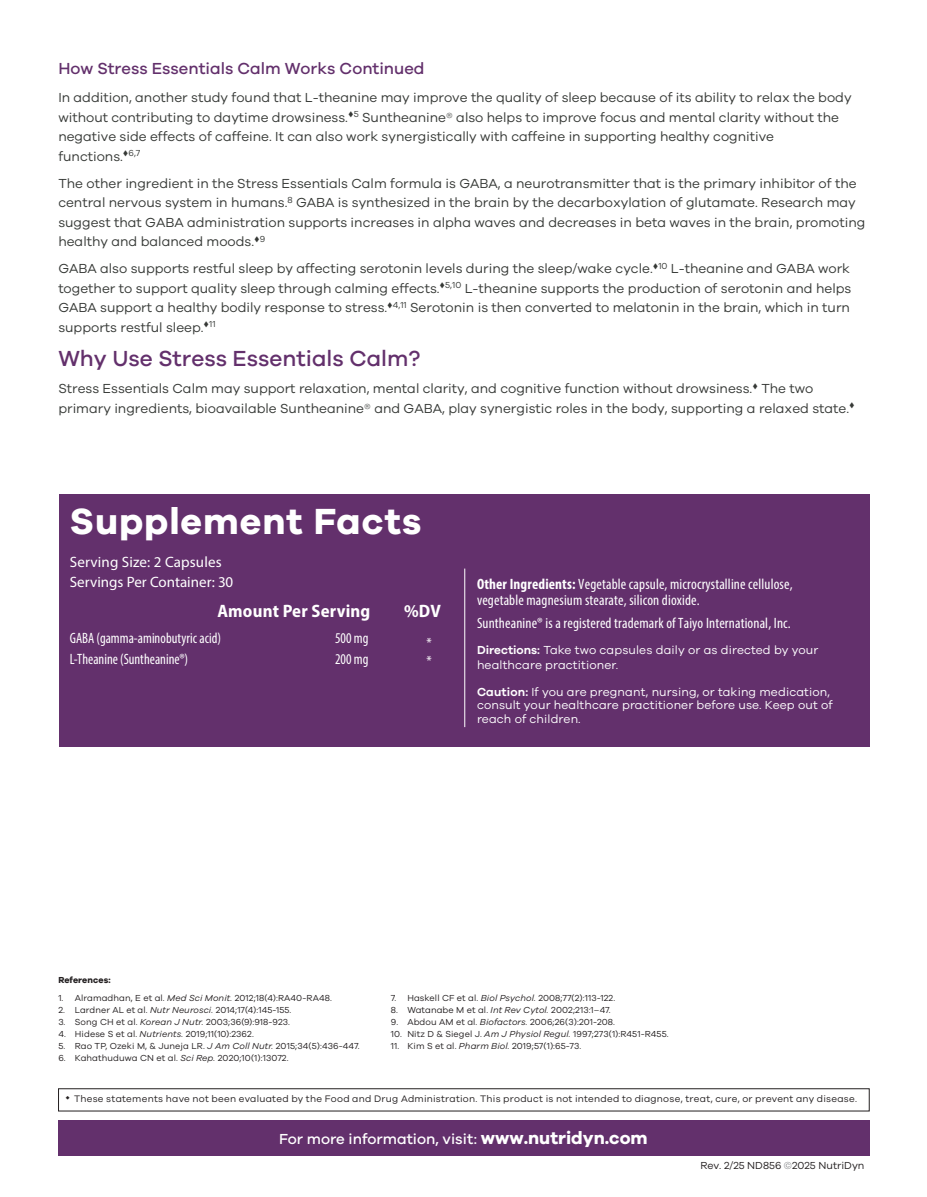
<style>
.page{position:relative;width:927px;height:1197px;background:#fff}
.page>*{position:absolute;margin:0;border:0;box-sizing:border-box;transform-origin:0 0}
.t1{font:700 37.5px "Galano Grotesque";letter-spacing:.025em;color:#fff}
.t2{font:500 22.5px "Galano Grotesque";color:#63306c}
.t3{font:700 semi-condensed 18px "Myriad Pro";letter-spacing:.01em;color:#fff}
.t4{font:500 16.5px "Galano Grotesque";color:#63306c}
.t5{font:condensed 15px/16.5px "Myriad Pro";letter-spacing:.01em;color:#fff}
.t6{font:condensed 15px "Myriad Pro";letter-spacing:.01em;color:#fff;scale:.95 1}
.t7{font:15px "Myriad Pro";letter-spacing:.005em;color:#fff}
.t8{font:500 15px "Galano Grotesque";color:#fff}
.t9{font:13.5px/19.5px "Galano Grotesque";color:#363936}
.t10{font:12px/13.5px "Galano Grotesque";letter-spacing:.01em;color:#fff}
.t11{font:10.5px "Galano Grotesque";color:#231f20}
.t12{font:9.75px "Galano Grotesque";letter-spacing:.025em;color:#231f20}
.t13{font:9px "Galano Grotesque";letter-spacing:.01em;color:#231f20}
.t14{font:700 9px "Galano Grotesque";letter-spacing:.01em;color:#231f20}
.s1{font-weight:700}
.s2{font-weight:600}
.s3{font-style:italic}
.s4{font-weight:700;font-size:18px}
.s5{color:#808285}
</style>
<div class="page">
<div style="left:58px;top:1120px;width:811px;height:36px;background:#63306c"></div>
<div style="left:59px;top:494px;width:810px;height:252px;background:#63306c"></div>
<hr style="left:464px;top:568px;width:1px;height:159px;background:#fff">
<div style="left:58px;top:1088px;width:811px;height:23px;border:1px solid #231f20"></div>
<p class="t4" style="left:58px;top:58px;width:368px">How Stress Essentials Calm Works Continued</p>
<p class="t9" style="left:58px;top:87px;width:795px">In addition, another study found that L-theanine may improve the quality of sleep because of its ability to relax the body without contributing to daytime drowsiness.▼<sup>5</sup> Suntheanine® also helps to improve focus and mental clarity without the negative side effects of caffeine. It can also work synergistically with caffeine in supporting healthy cognitive functions.▼<sup>6,7</sup></p>
<p class="t9" style="left:58px;top:173px;width:808px">The other ingredient in the Stress Essentials Calm formula is GABA, a neurotransmitter that is the primary inhibitor of the central nervous system in humans.<sup>8</sup> GABA is synthesized in the brain by the decarboxylation of glutamate. Research may suggest that GABA administration supports increases in alpha waves and decreases in beta waves in the brain, promoting healthy and balanced moods.▼<sup>9</sup></p>
<p class="t9" style="left:58px;top:258px;width:794px;text-align:justify">GABA also supports restful sleep by affecting serotonin levels during the sleep/wake cycle.▼<sup>10</sup> L-theanine and GABA work together to support quality sleep through calming effects.▼<sup>5,10</sup> L-theanine supports the production of serotonin and helps GABA support a healthy bodily response to stress.▼<sup>4,11</sup> Serotonin is then converted to melatonin in the brain, which in turn supports restful sleep.▼<sup>11</sup></p>
<p class="t2" style="left:58px;top:345px;width:363px">Why Use Stress Essentials Calm?</p>
<p class="t9" style="left:58px;top:378px;width:798px">Stress Essentials Calm may support relaxation, mental clarity, and cognitive function without drowsiness.▼ The two primary ingredients, bioavailable Suntheanine® and GABA, play synergistic roles in the body, supporting a relaxed state.▼</p>
<p class="t1" style="left:70px;top:498px;width:353px">Supplement Facts</p>
<p class="t7" style="left:70px;top:553px;width:153px">Serving Size: 2 Capsules</p>
<p class="t7" style="left:70px;top:572px;width:165px">Servings Per Container: 30</p>
<p class="t3" style="left:217px;top:600px;width:154px">Amount Per Serving</p>
<p class="t3" style="left:404px;top:600px;width:38px">%DV</p>
<p class="t6" style="left:70px;top:629px;width:161px">GABA (gamma-aminobutyric acid)</p>
<p class="t6" style="left:70px;top:650px;width:126px">L-Theanine (Suntheanine®)</p>
<p class="t6" style="left:335px;top:629px;width:37px">500 mg</p>
<p class="t6" style="left:335px;top:650px;width:37px">200 mg</p>
<p class="t6" style="left:426px;top:634px;width:7px">*</p>
<p class="t6" style="left:426px;top:652px;width:7px">*</p>
<p class="t5" style="left:477px;top:575px;width:317px"><span class="s1">Other Ingredients:</span> Vegetable capsule, microcrystalline cellulose, vegetable magnesium stearate, silicon dioxide.</p>
<p class="t5" style="left:477px;top:615px;width:315px">Suntheanine® is a registered trademark of Taiyo International, Inc.</p>
<p class="t10" style="left:477px;top:642px;width:343px;line-height:15px"><span class="s2">Directions:</span> Take two capsules daily or as directed by your healthcare practitioner.</p>
<p class="t10" style="left:477px;top:685px;width:357px"><span class="s2">Caution:</span> If you are pregnant, nursing, or taking medication, consult your healthcare practitioner before use. Keep out of reach of children.</p>
<p class="t14" style="left:58px;top:974px;width:54px">References:</p>
<p class="t13" style="left:58px;top:993px;width:275px">1. Alramadhan, E et al. <span class="s3">Med Sci Monit.</span> 2012;18(4):RA40-RA48.</p>
<p class="t13" style="left:58px;top:1005px;width:234px">2. Lardner AL et al. <span class="s3">Nutr Neurosci.</span> 2014;17(4):145-155.</p>
<p class="t13" style="left:58px;top:1017px;width:233px">3. Song CH et al. <span class="s3">Korean J Nutr.</span> 2003;36(9):918-923.</p>
<p class="t13" style="left:58px;top:1029px;width:197px">4. Hidese S et al. <span class="s3">Nutrients.</span> 2019;11(10):2362.</p>
<p class="t13" style="left:58px;top:1041px;width:303px">5. Rao TP, Ozeki M, &amp; Juneja LR. <span class="s3">J Am Coll Nutr.</span> 2015;34(5):436-447.</p>
<p class="t13" style="left:58px;top:1053px;width:232px">6. Kahathuduwa CN et al. <span class="s3">Sci Rep.</span> 2020;10(1):13072.</p>
<p class="t13" style="left:391px;top:993px;width:226px">7. Haskell CF et al. <span class="s3">Biol Psychol.</span> 2008;77(2):113-122.</p>
<p class="t13" style="left:391px;top:1005px;width:221px">8. Watanabe M et al. <span class="s3">Int Rev Cytol.</span> 2002;213:1–47.</p>
<p class="t13" style="left:391px;top:1017px;width:226px">9. Abdou AM et al. <span class="s3">Biofactors.</span> 2006;26(3):201-208.</p>
<p class="t13" style="left:391px;top:1029px;width:279px">10. Nitz D &amp; Siegel J. <span class="s3">Am J Physiol Regul.</span> 1997;273(1):R451-R455.</p>
<p class="t13" style="left:391px;top:1041px;width:192px">11. Kim S et al. <span class="s3">Pharm Biol.</span> 2019;57(1):65-73.</p>
<p class="t12" style="left:74px;top:1093px;width:784px">These statements have not been evaluated by the Food and Drug Administration. This product is not intended to diagnose, treat, cure, or prevent any disease.</p>
<p class="t8" style="left:279px;top:1129px;width:370px">For more information, visit: <span class="s4">www.nutridyn.com</span></p>
<p class="t11" style="left:700px;top:1158px;width:165px">Rev. 2/25 ND856 <span class="s5">©</span>2025 NutriDyn</p>
</div>
